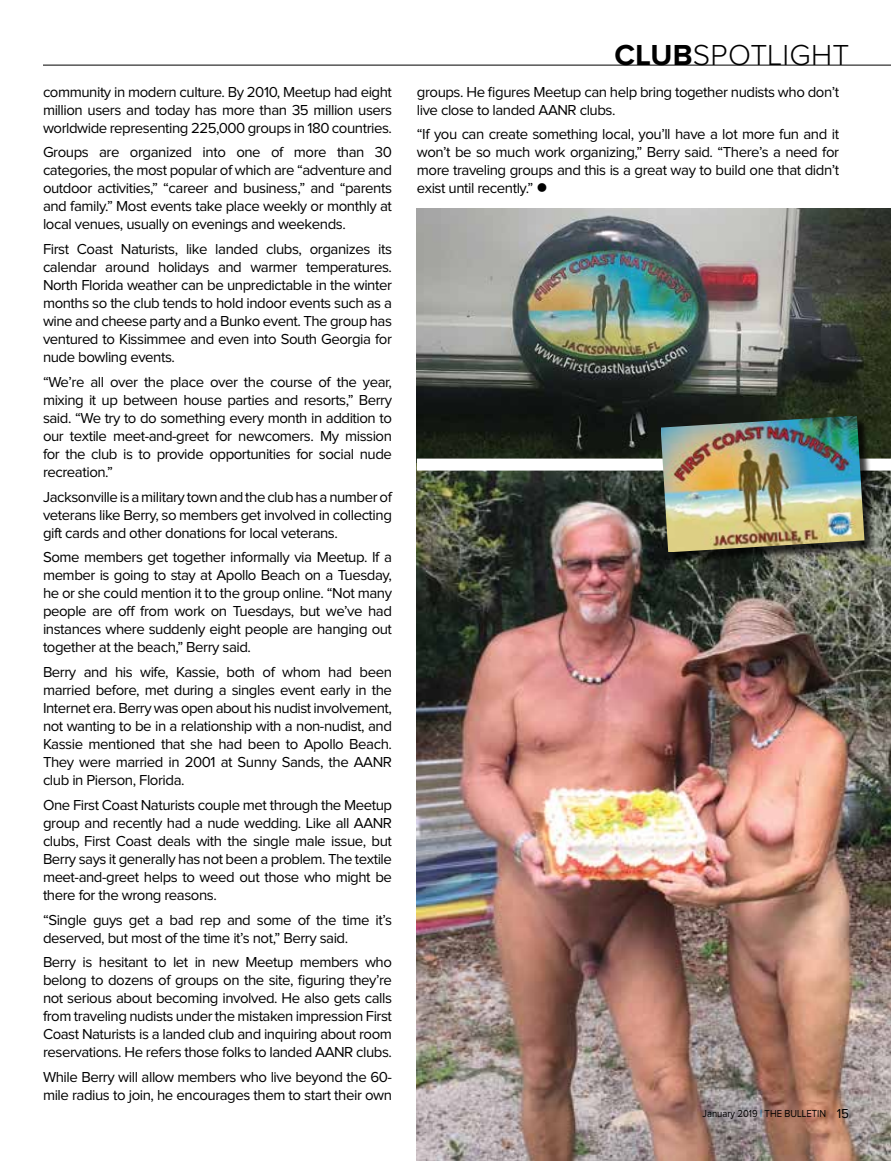
<style>
.page{position:relative;width:891px;height:1161px;background:#fff}
.page>*{position:absolute;margin:0;border:0;box-sizing:border-box;transform-origin:0 0}
.t1{font:300 30px "Proxima Nova";letter-spacing:.01em;color:#000}
.t2{font:15px/18px "Proxima Nova";letter-spacing:-.03em;color:#000;text-align:justify}
.t3{font:10.5px "Proxima Nova";color:#000;scale:.9 1}
.s1{font-weight:700}
.s2{color:#0079c1}
.s3{font-size:13.5px}
</style>
<div class="page">
<img style="left:417px;top:209px;width:474px;height:952px">
<hr style="left:43px;top:65px;width:848px;height:1px;background:#000">
<div style="left:417px;top:459px;width:474px;height:12px;background:#fff"></div>
<div style="left:662px;top:417px;width:214px;height:147px;background:#000;opacity:.75"></div>
<img style="left:661px;top:416px;width:203px;height:136px">
<p class="t2" style="left:43px;top:83px;width:351px">community in modern culture. By 2010, Meetup had eight million users and today has more than 35 million users worldwide representing 225,000 groups in 180 countries.</p>
<p class="t2" style="left:43px;top:144px;width:351px">Groups are organized into one of more than 30 categories, the most popular of which are “adventure and outdoor activities,” “career and business,” and “parents and family.” Most events take place weekly or monthly at local venues, usually on evenings and weekends.</p>
<p class="t2" style="left:43px;top:241px;width:351px">First Coast Naturists, like landed clubs, organizes its calendar around holidays and warmer temperatures.<br>North Florida weather can be unpredictable in the winter months so the club tends to hold indoor events such as a wine and cheese party and a Bunko event. The group has ventured to Kissimmee and even into South Georgia for nude bowling events.</p>
<p class="t2" style="left:43px;top:374px;width:351px">“We’re all over the place over the course of the year, mixing it up between house parties and resorts,” Berry said. “We try to do something every month in addition to our textile meet-and-greet for newcomers. My mission for the club is to provide opportunities for social nude recreation.”</p>
<p class="t2" style="left:43px;top:488px;width:351px">Jacksonville is a military town and the club has a number of veterans like Berry, so members get involved in collecting gift cards and other donations for local veterans.</p>
<p class="t2" style="left:43px;top:549px;width:351px">Some members get together informally via Meetup. If a member is going to stay at Apollo Beach on a Tuesday, he or she could mention it to the group online. “Not many people are off from work on Tuesdays, but we’ve had instances where suddenly eight people are hanging out together at the beach,” Berry said.</p>
<p class="t2" style="left:43px;top:664px;width:351px">Berry and his wife, Kassie, both of whom had been married before, met during a singles event early in the Internet era. Berry was open about his nudist involvement, not wanting to be in a relationship with a non-nudist, and Kassie mentioned that she had been to Apollo Beach.<br>They were married in 2001 at Sunny Sands, the AANR club in Pierson, Florida.</p>
<p class="t2" style="left:43px;top:797px;width:351px">One First Coast Naturists couple met through the Meetup group and recently had a nude wedding. Like all AANR clubs, First Coast deals with the single male issue, but Berry says it generally has not been a problem. The textile meet-and-greet helps to weed out those who might be there for the wrong reasons.</p>
<p class="t2" style="left:43px;top:911px;width:350px">“Single guys get a bad rep and some of the time it’s deserved, but most of the time it’s not,” Berry said.</p>
<p class="t2" style="left:43px;top:954px;width:351px">Berry is hesitant to let in new Meetup members who belong to dozens of groups on the site, figuring they’re not serious about becoming involved. He also gets calls from traveling nudists under the mistaken impression First Coast Naturists is a landed club and inquiring about room reservations. He refers those folks to landed AANR clubs.</p>
<p class="t2" style="left:43px;top:1069px;width:351px">While Berry will allow members who live beyond the 60- mile radius to join, he encourages them to start their own</p>
<h1 class="t1" style="left:614px;top:39px;width:236px"><span class="s1">CLUB</span>SPOTLIGHT</h1>
<p class="t2" style="left:417px;top:83px;width:424px">groups. He figures Meetup can help bring together nudists who don’t live close to landed AANR clubs.</p>
<p class="t2" style="left:417px;top:126px;width:424px">“If you can create something local, you’ll have a lot more fun and it won’t be so much work organizing,” Berry said. “There’s a need for more traveling groups and this is a great way to build one that didn’t exist until recently.” ●</p>
<p class="t3" style="left:703px;top:1109px;width:164px">January 2019 <span class="s2">|</span> THE BULLETIN <span class="s3">15</span></p>
</div>
